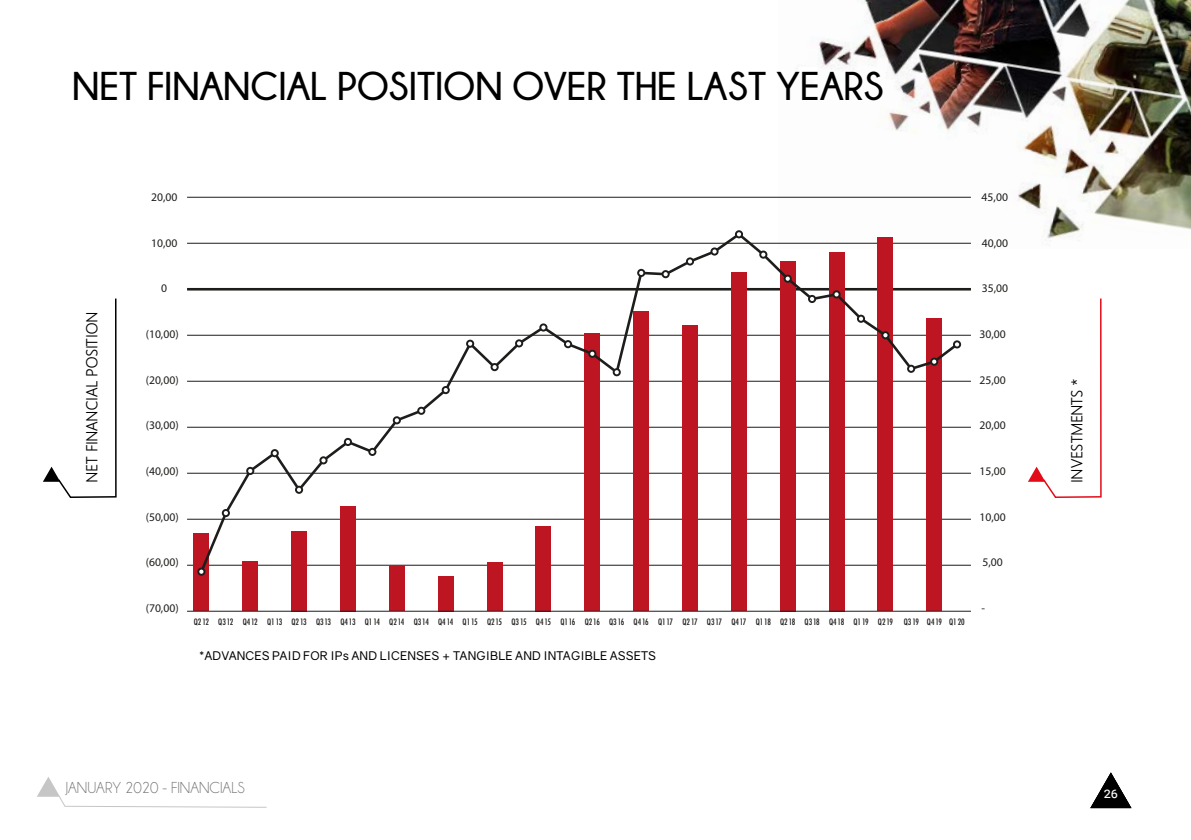
<style>
.page{position:relative;width:1191px;height:840px;background:#fff}
.page>*{position:absolute;margin:0;border:0;box-sizing:border-box;transform-origin:0 0}
.t1{font:700 40px "Champagne&Limousines";color:#000}
.t2{font:16px "Homizio Nova";letter-spacing:.055em;color:#000}
.t3{font:16px "Champagne&Limousines";color:#706f6f}
.t4{font:14.6px "Roboto";color:#fff;scale:.96 1}
.t5{font:12px "Gravity";letter-spacing:.01em;color:#000}
.t6{font:11.6px "Myriad Pro";color:#1d1d1b}
.t7{font:500 condensed 8.6px "Futura";color:#1d1d1b}
</style>
<div class="page">
<img style="left:779px;top:0;width:412px;height:243px">
<svg style="left:1091px;top:772px;width:40px;height:35px"></svg>
<svg style="left:37px;top:777px;width:229px;height:30px"></svg>
<svg style="left:43px;top:298px;width:74px;height:200px"></svg>
<svg style="left:1028px;top:298px;width:74px;height:200px"></svg>
<hr style="left:187px;top:197px;width:784px;height:1px;background:#1d1d1b">
<hr style="left:187px;top:564px;width:784px;height:1px;background:#1d1d1b">
<hr style="left:187px;top:518px;width:784px;height:1px;background:#1d1d1b">
<hr style="left:187px;top:472px;width:784px;height:1px;background:#1d1d1b">
<hr style="left:187px;top:426px;width:784px;height:1px;background:#1d1d1b">
<hr style="left:187px;top:380px;width:784px;height:1px;background:#1d1d1b">
<hr style="left:187px;top:334px;width:784px;height:1px;background:#1d1d1b">
<hr style="left:187px;top:288px;width:784px;height:2px;background:#1d1d1b">
<hr style="left:187px;top:243px;width:784px;height:1px;background:#1d1d1b">
<div style="left:194px;top:533px;width:15px;height:78px;background:#bd1622"></div>
<div style="left:243px;top:561px;width:15px;height:50px;background:#bd1622"></div>
<div style="left:291px;top:530px;width:16px;height:81px;background:#bd1622"></div>
<div style="left:340px;top:505px;width:15px;height:106px;background:#bd1622"></div>
<div style="left:389px;top:565px;width:15px;height:46px;background:#bd1622"></div>
<div style="left:438px;top:575px;width:15px;height:36px;background:#bd1622"></div>
<div style="left:487px;top:562px;width:15px;height:49px;background:#bd1622"></div>
<div style="left:536px;top:526px;width:15px;height:85px;background:#bd1622"></div>
<div style="left:585px;top:333px;width:15px;height:278px;background:#bd1622"></div>
<div style="left:633px;top:311px;width:15px;height:300px;background:#bd1622"></div>
<div style="left:682px;top:325px;width:15px;height:286px;background:#bd1622"></div>
<div style="left:731px;top:272px;width:15px;height:339px;background:#bd1622"></div>
<div style="left:780px;top:261px;width:15px;height:350px;background:#bd1622"></div>
<div style="left:829px;top:252px;width:15px;height:359px;background:#bd1622"></div>
<div style="left:878px;top:237px;width:15px;height:374px;background:#bd1622"></div>
<div style="left:927px;top:318px;width:15px;height:293px;background:#bd1622"></div>
<hr style="left:187px;top:610px;width:784px;height:1px;background:#1d1d1b">
<svg style="left:198px;top:231px;width:739px;height:343px"></svg>
<div style="left:197px;top:567px;width:8px;height:8px;border:2px solid #1d1d1b;border-radius:50%"></div>
<div style="left:222px;top:508px;width:8px;height:9px;border:2px solid #1d1d1b;border-radius:50%"></div>
<div style="left:271px;top:449px;width:8px;height:8px;border:2px solid #1d1d1b;border-radius:50%"></div>
<div style="left:246px;top:466px;width:8px;height:8px;border:2px solid #1d1d1b;border-radius:50%"></div>
<div style="left:295px;top:485px;width:8px;height:8px;border:2px solid #1d1d1b;border-radius:50%"></div>
<div style="left:319px;top:456px;width:8px;height:8px;border:2px solid #1d1d1b;border-radius:50%"></div>
<div style="left:345px;top:438px;width:6px;height:7px;background:#fff;border-radius:50%"></div>
<div style="left:344px;top:437px;width:8px;height:9px;border:2px solid #1d1d1b;border-radius:50%"></div>
<div style="left:368px;top:447px;width:8px;height:8px;border:2px solid #1d1d1b;border-radius:50%"></div>
<div style="left:393px;top:416px;width:8px;height:8px;border:2px solid #1d1d1b;border-radius:50%"></div>
<div style="left:417px;top:406px;width:8px;height:8px;border:2px solid #1d1d1b;border-radius:50%"></div>
<div style="left:442px;top:386px;width:8px;height:8px;border:2px solid #1d1d1b;border-radius:50%"></div>
<div style="left:466px;top:339px;width:8px;height:8px;border:2px solid #1d1d1b;border-radius:50%"></div>
<div style="left:491px;top:364px;width:7px;height:6px;background:#fff;border-radius:50%"></div>
<div style="left:490px;top:363px;width:9px;height:8px;border:2px solid #1d1d1b;border-radius:50%"></div>
<div style="left:515px;top:339px;width:8px;height:8px;border:2px solid #1d1d1b;border-radius:50%"></div>
<div style="left:539px;top:323px;width:8px;height:8px;border:2px solid #1d1d1b;border-radius:50%"></div>
<div style="left:564px;top:340px;width:8px;height:8px;border:2px solid #1d1d1b;border-radius:50%"></div>
<div style="left:588px;top:349px;width:8px;height:8px;border:2px solid #1d1d1b;border-radius:50%"></div>
<div style="left:613px;top:369px;width:7px;height:6px;background:#fff;border-radius:50%"></div>
<div style="left:612px;top:368px;width:9px;height:8px;border:2px solid #1d1d1b;border-radius:50%"></div>
<div style="left:637px;top:269px;width:8px;height:8px;border:2px solid #1d1d1b;border-radius:50%"></div>
<div style="left:661px;top:270px;width:8px;height:8px;border:2px solid #1d1d1b;border-radius:50%"></div>
<div style="left:686px;top:257px;width:8px;height:8px;border:2px solid #1d1d1b;border-radius:50%"></div>
<div style="left:710px;top:247px;width:8px;height:8px;border:2px solid #1d1d1b;border-radius:50%"></div>
<div style="left:735px;top:230px;width:8px;height:8px;border:2px solid #1d1d1b;border-radius:50%"></div>
<div style="left:759px;top:250px;width:8px;height:8px;border:2px solid #1d1d1b;border-radius:50%"></div>
<div style="left:783px;top:274px;width:8px;height:8px;border:2px solid #1d1d1b;border-radius:50%"></div>
<div style="left:808px;top:295px;width:8px;height:8px;border:2px solid #1d1d1b;border-radius:50%"></div>
<div style="left:832px;top:290px;width:8px;height:8px;border:2px solid #1d1d1b;border-radius:50%"></div>
<div style="left:857px;top:314px;width:8px;height:8px;border:2px solid #1d1d1b;border-radius:50%"></div>
<div style="left:881px;top:331px;width:8px;height:8px;border:2px solid #1d1d1b;border-radius:50%"></div>
<div style="left:907px;top:364px;width:8px;height:8px;border:2px solid #1d1d1b;border-radius:50%"></div>
<svg style="left:930px;top:340px;width:30px;height:25px"></svg>
<div style="left:953px;top:340px;width:8px;height:8px;border:2px solid #1d1d1b;border-radius:50%"></div>
<h1 class="t1" style="left:72px;top:64px;width:813px">NET FINANCIAL POSITION OVER THE LAST YEARS</h1>
<h2 class="t2" style="left:83px;top:481px;width:171px;rotate:-90deg">NET FINANCIAL POSITION</h2>
<h3 class="t6" style="left:151px;top:190px;width:28px">20,00</h3>
<h3 class="t6" style="left:151px;top:235px;width:28px">10,00</h3>
<h3 class="t6" style="left:161px;top:281px;width:7px">0</h3>
<h3 class="t6" style="left:146px;top:327px;width:34px">(10,00)</h3>
<h3 class="t6" style="left:146px;top:372px;width:34px">(20,00)</h3>
<h3 class="t6" style="left:146px;top:418px;width:34px">(30,00)</h3>
<h3 class="t6" style="left:146px;top:464px;width:34px">(40,00)</h3>
<h3 class="t6" style="left:146px;top:509px;width:34px">(50,00)</h3>
<h3 class="t6" style="left:146px;top:555px;width:34px">(60,00)</h3>
<h3 class="t6" style="left:146px;top:600px;width:34px">(70,00)</h3>
<h3 class="t6" style="left:981px;top:190px;width:28px">45,00</h3>
<h3 class="t6" style="left:981px;top:235px;width:28px">40,00</h3>
<h3 class="t6" style="left:981px;top:281px;width:28px">35,00</h3>
<h3 class="t6" style="left:979px;top:327px;width:28px">30,00</h3>
<h3 class="t6" style="left:979px;top:372px;width:28px">25,00</h3>
<h3 class="t6" style="left:979px;top:418px;width:28px">20,00</h3>
<h3 class="t6" style="left:979px;top:464px;width:28px">15,00</h3>
<h3 class="t6" style="left:979px;top:509px;width:28px">10,00</h3>
<h3 class="t6" style="left:982px;top:555px;width:22px">5,00</h3>
<p class="t7" style="left:194px;top:615px;width:700px">Q212 Q312 Q412 Q113 Q213 Q313 Q413 Q114 Q214 Q314 Q414 Q115 Q215 Q315 Q415 Q116 Q216 Q316 Q416 Q117 Q217 Q317 Q417 Q118 Q218 Q318 Q418 Q119 Q219</p>
<p class="t7" style="left:904px;top:615px;width:62px">Q319 Q419 Q120</p>
<h3 class="t5" style="left:199px;top:647px;width:458px">*ADVANCES PAID FOR IPs AND LICENSES + TANGIBLE AND INTAGIBLE ASSETS</h3>
<h3 class="t6" style="left:981px;top:600px;width:5px">-</h3>
<h2 class="t3" style="left:66px;top:779px;width:180px">JANUARY 2020 - FINANCIALS</h2>
<h2 class="t2" style="left:1067px;top:481px;width:104px;rotate:-90deg">INVESTMENTS *</h2>
<h3 class="t4" style="left:1103px;top:782px;width:16px">26</h3>
</div>
